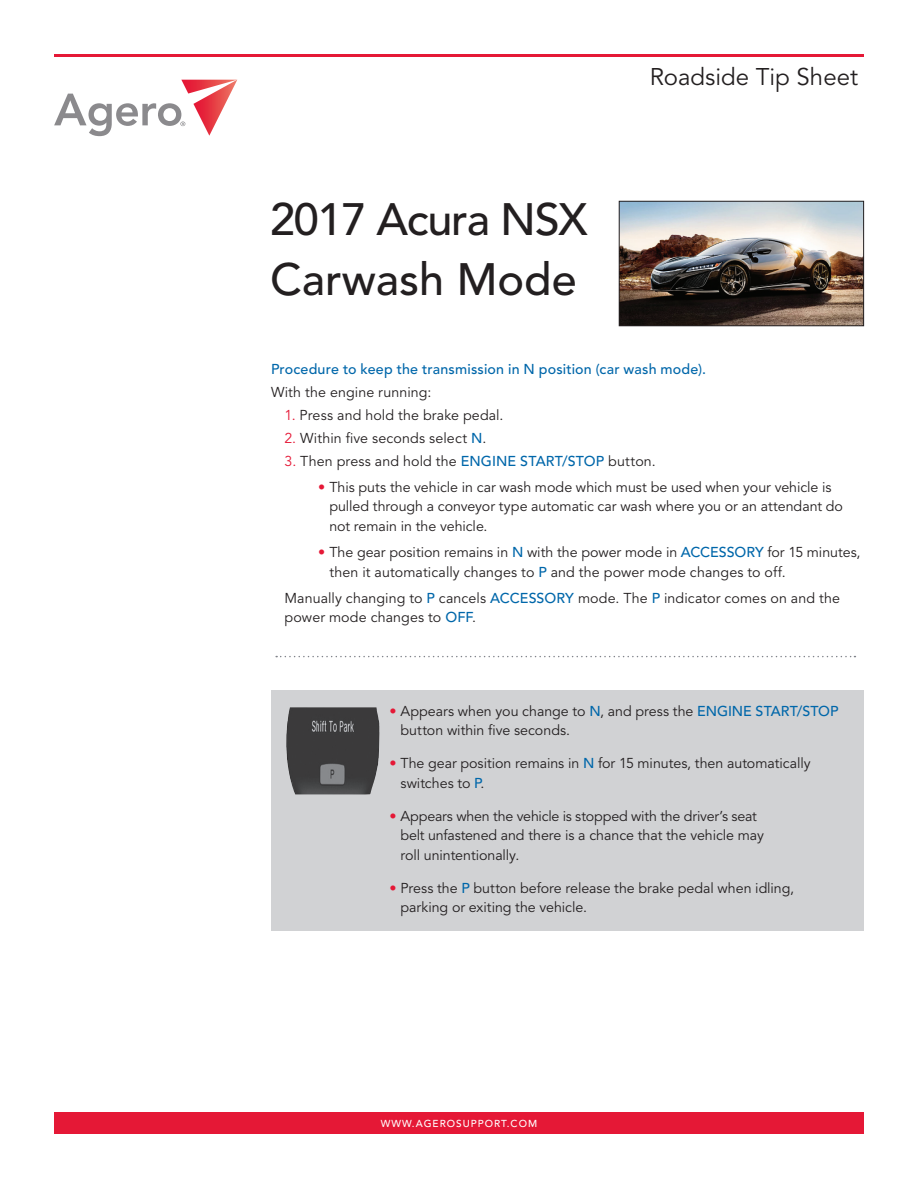
<style>
.page{position:relative;width:918px;height:1188px;background:#fff}
.page>*{position:absolute;margin:0;border:0;box-sizing:border-box;transform-origin:0 0}
.t1{font:500 45px/60px "Avenir LT Pro";letter-spacing:-.015em;color:#231f20}
.t2{font:24px "Avenir LT Pro";color:#231f20}
.t3{font:14.25px/19.5px "Avenir LT Pro";color:#231f20}
.t4{font:500 14.25px "Avenir LT Pro";letter-spacing:.015em;color:#0067aa}
.t5{font:500 10.05px "Avenir LT Pro";letter-spacing:.1em;color:#fff}
.s1{color:#e51836}
.s2{font-weight:500;color:#0067aa}
</style>
<div class="page">
<svg style="left:54px;top:80px;width:183px;height:56px"></svg>
<div style="left:54px;top:1112px;width:810px;height:22px;background:#e51836"></div>
<hr style="left:54px;top:54px;width:810px;height:3px;background:#e51836">
<div style="left:271px;top:690px;width:593px;height:241px;background:#d1d2d4"></div>
<img style="left:621px;top:203px;width:241px;height:121px">
<div style="left:619px;top:201px;width:245px;height:125px;border:1px solid #231f20"></div>
<img style="left:286px;top:707px;width:93px;height:88px">
<svg style="left:276px;top:656px;width:579px;height:1px"></svg>
<h1 class="t1" style="left:270px;top:190px;width:319px">2017 Acura NSX<br>Carwash Mode</h1>
<h2 class="t2" style="left:650px;top:63px;width:210px">Roadside Tip Sheet</h2>
<p class="t4" style="left:271px;top:360px;width:436px">Procedure to keep the transmission in N position (car wash mode).</p>
<p class="t3" style="left:271px;top:382px;width:162px">With the engine running:</p>
<p class="t3" style="left:285px;top:405px;width:221px"><span class="s1">1.</span> Press and hold the brake pedal.</p>
<p class="t3" style="left:285px;top:428px;width:203px"><span class="s1">2.</span> Within five seconds select <span class="s2">N</span>.</p>
<p class="t3" style="left:285px;top:451px;width:373px"><span class="s1">3.</span> Then press and hold the <span class="s2">ENGINE START/STOP</span> button.</p>
<p class="t3" style="left:329px;top:478px;width:515px;text-indent:-11px"><span class="s1">•</span> This puts the vehicle in car wash mode which must be used when your vehicle is pulled through a conveyor type automatic car wash where you or an attendant do not remain in the vehicle.</p>
<p class="t3" style="left:329px;top:543px;width:533px;text-indent:-11px"><span class="s1">•</span> The gear position remains in <span class="s2">N</span> with the power mode in <span class="s2">ACCESSORY</span> for 15 minutes, then it automatically changes to <span class="s2">P</span> and the power mode changes to off.</p>
<p class="t3" style="left:285px;top:589px;width:557px">Manually changing to <span class="s2">P</span> cancels <span class="s2">ACCESSORY</span> mode. The <span class="s2">P</span> indicator comes on and the power mode changes to <span class="s2">OFF</span>.</p>
<p class="t3" style="left:400px;top:701px;width:440px;text-indent:-11px"><span class="s1">•</span> Appears when you change to <span class="s2">N</span>, and press the <span class="s2">ENGINE START/STOP </span>button within five seconds.</p>
<p class="t3" style="left:400px;top:754px;width:412px;text-indent:-11px"><span class="s1">•</span> The gear position remains in <span class="s2">N</span> for 15 minutes, then automatically switches to <span class="s2">P</span>.</p>
<p class="t3" style="left:400px;top:806px;width:365px;text-indent:-11px"><span class="s1">•</span> Appears when the vehicle is stopped with the driver’s seat belt unfastened and there is a chance that the vehicle may roll unintentionally.</p>
<p class="t3" style="left:400px;top:878px;width:395px;text-indent:-11px"><span class="s1">•</span> Press the <span class="s2">P</span> button before release the brake pedal when idling, parking or exiting the vehicle.</p>
<p class="t5" style="left:381px;top:1118px;width:158px">WWW.AGEROSUPPORT.COM</p>
</div>
